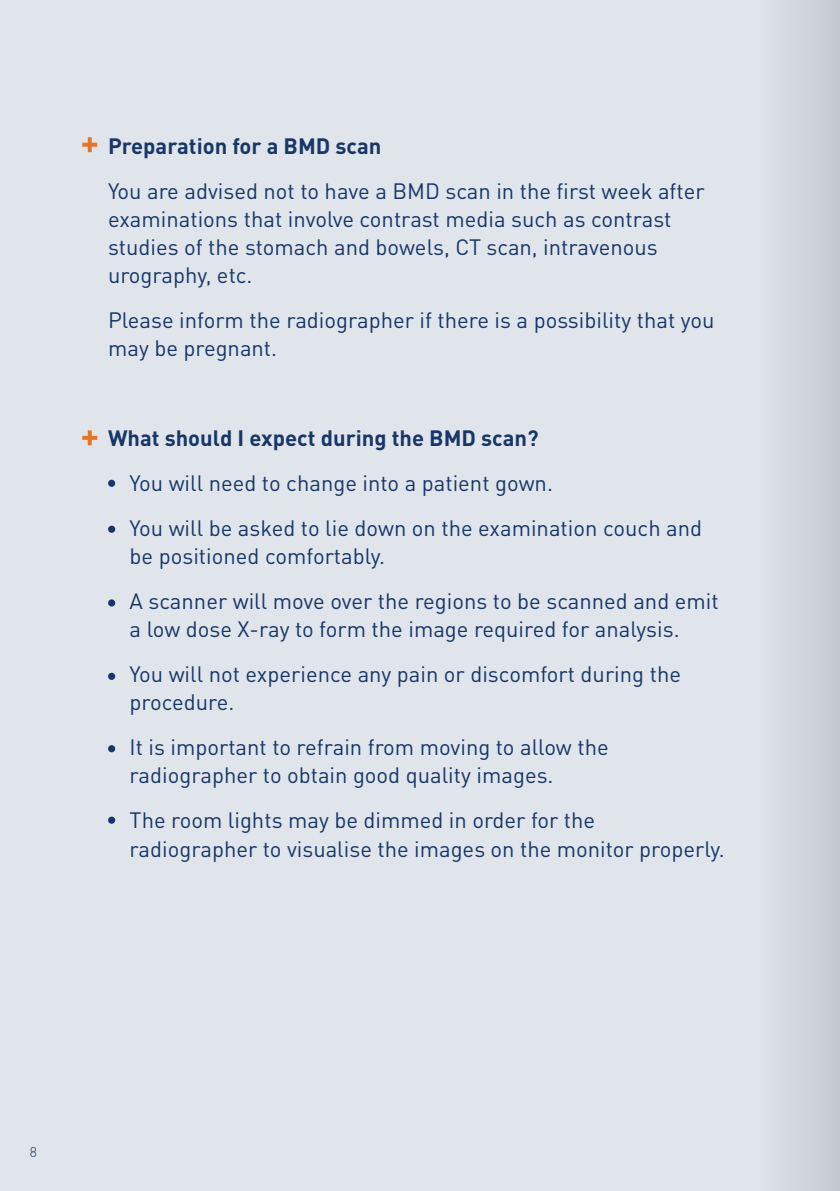
<style>
.page{position:relative;width:840px;height:1191px;background:#fff}
.page>*{position:absolute;margin:0;border:0;box-sizing:border-box;transform-origin:0 0}
.t1{font:22px/45px "DINOT";color:#183667}
.t2{font:700 22px "DINOT";color:#183667}
.t3{font:300 14px "DINOT";color:#17396a}
</style>
<div class="page">
<div style="left:0;top:0;width:839px;height:1191px;background:#dfe5eb"></div>
<svg style="left:82px;top:143px;width:15px;height:4px"></svg>
<svg style="left:88px;top:137px;width:4px;height:15px"></svg>
<svg style="left:82px;top:436px;width:15px;height:4px"></svg>
<svg style="left:88px;top:430px;width:4px;height:15px"></svg>
<div style="left:108px;top:525px;width:7px;height:8px;background:#183667;border-radius:50%"></div>
<div style="left:108px;top:599px;width:7px;height:7px;background:#183667;border-radius:50%"></div>
<div style="left:108px;top:480px;width:7px;height:7px;background:#183667;border-radius:50%"></div>
<div style="left:108px;top:673px;width:7px;height:7px;background:#183667;border-radius:50%"></div>
<div style="left:108px;top:745px;width:7px;height:7px;background:#183667;border-radius:50%"></div>
<div style="left:108px;top:816px;width:7px;height:7px;background:#183667;border-radius:50%"></div>
<hr style="left:839px;top:0;width:1px;height:1191px;background:#c2c7cd">
<div style="left:757px;top:0;width:82px;height:1191px;background:linear-gradient(to right,#dee4eb,#c4c9cf)"></div>
<p class="t2" style="left:108px;top:131px;width:275px">Preparation for a BMD scan</p>
<p class="t1" style="left:108px;top:176px;width:597px;line-height:28px">You are advised not to have a BMD scan in the first week after examinations that involve contrast media such as contrast studies of the stomach and bowels, CT scan, intravenous urography, etc.</p>
<p class="t1" style="left:108px;top:305px;width:607px;line-height:28px">Please inform the radiographer if there is a possibility that you may be pregnant.</p>
<p class="t2" style="left:108px;top:423px;width:432px">What should I expect during the BMD scan?</p>
<p class="t1" style="left:129px;top:460px;width:573px">You will need to change into a patient gown.<br>You will be asked to lie down on the examination couch and</p>
<p class="t1" style="left:129px;top:533px;width:590px">be positioned comfortably.<br>A scanner will move over the regions to be scanned and emit</p>
<p class="t1" style="left:129px;top:606px;width:552px">a low dose X-ray to form the image required for analysis.<br>You will not experience any pain or discomfort during the</p>
<p class="t1" style="left:129px;top:679px;width:480px">procedure.<br>It is important to refrain from moving to allow the</p>
<p class="t1" style="left:129px;top:752px;width:467px">radiographer to obtain good quality images.<br>The room lights may be dimmed in order for the</p>
<p class="t1" style="left:129px;top:825px;width:596px">radiographer to visualise the images on the monitor properly.</p>
<p class="t3" style="left:30px;top:1142px;width:9px">8</p>
</div>
